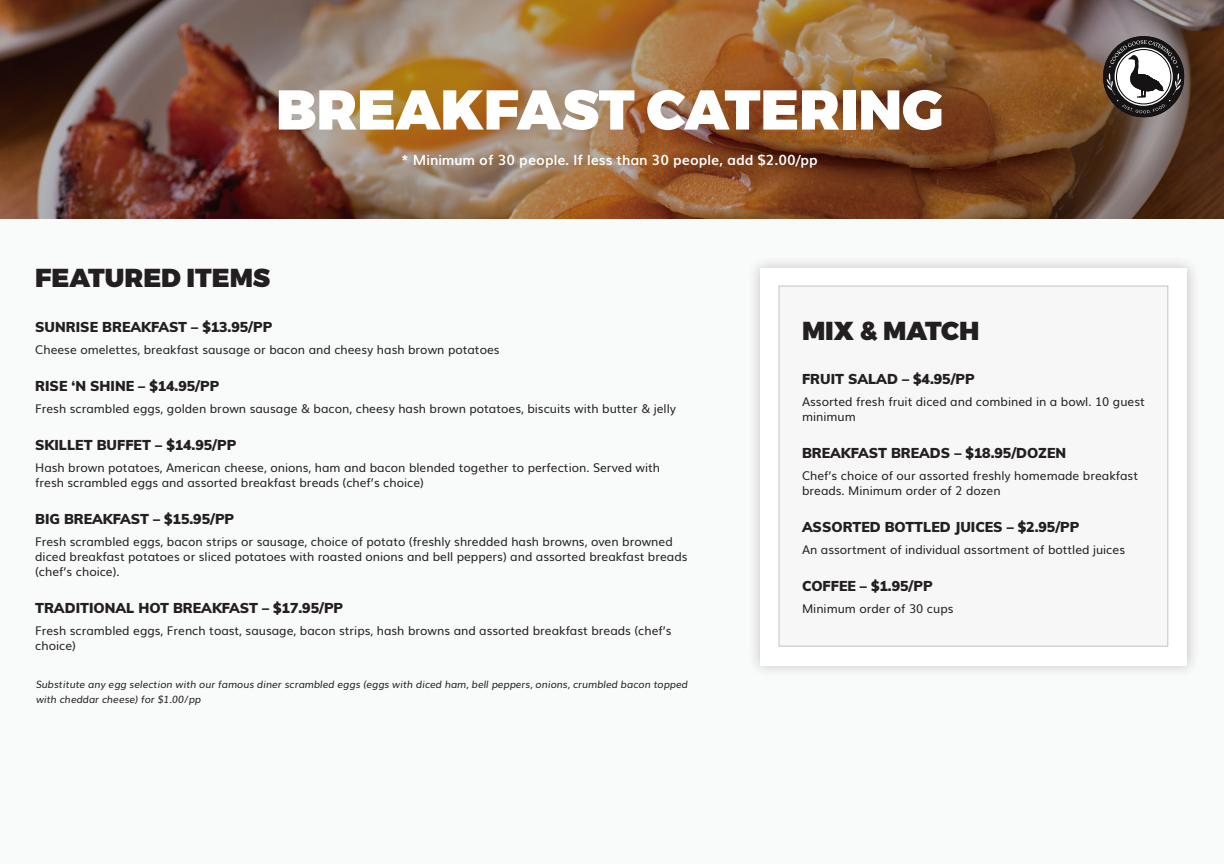
<style>
.page{position:relative;width:1224px;height:864px;background:#f9fafa}
.page>*{position:absolute;margin:0;border:0;box-sizing:border-box;transform-origin:0 0}
.t1{font:900 56px "Montserrat";color:#fff}
.t2{font:900 26px "Montserrat";color:#231f20}
.t3{font:900 14px "Muli";color:#231f20}
.t4{font:700 14px "Muli";color:#fff}
.t5{font:12px/15px "Muli";color:#231f20}
.t6{font:italic 10px/15px "Muli";color:#231f20}
</style>
<div class="page">
<div style="left:747px;top:255px;width:453px;height:424px;background:#231f20;opacity:.25"></div>
<div style="left:760px;top:268px;width:427px;height:398px;background:#fff"></div>
<div style="left:779px;top:286px;width:389px;height:360px;background:#f7f7f8;border:1px solid #c6c3c4"></div>
<img style="left:0;top:0;width:1224px;height:219px">
<svg style="left:1103px;top:36px;width:81px;height:81px"></svg>
<svg style="left:1133px;top:66px;width:28px;height:28px"></svg>
<svg style="left:1135px;top:68px;width:24px;height:24px"></svg>
<h1 class="t1" style="left:276px;top:75px;width:669px">BREAKFAST CATERING</h1>
<p class="t4" style="left:402px;top:149px;width:418px">* Minimum of 30 people. If less than 30 people, add $2.00/pp</p>
<h2 class="t2" style="left:35px;top:261px;width:237px">FEATURED ITEMS</h2>
<p class="t3" style="left:35px;top:317px;width:239px">SUNRISE BREAKFAST – $13.95/PP</p>
<h2 class="t2" style="left:802px;top:314px;width:179px">MIX &amp; MATCH</h2>
<p class="t5" style="left:35px;top:342px;width:466px">Cheese omelettes, breakfast sausage or bacon and cheesy hash brown potatoes</p>
<p class="t3" style="left:35px;top:376px;width:186px">RISE ‘N SHINE – $14.95/PP</p>
<p class="t5" style="left:35px;top:400px;width:642px">Fresh scrambled eggs, golden brown sausage &amp; bacon, cheesy hash brown potatoes, biscuits with butter &amp; jelly</p>
<p class="t3" style="left:35px;top:435px;width:203px">SKILLET BUFFET – $14.95/PP</p>
<p class="t5" style="left:35px;top:459px;width:626px">Hash brown potatoes, American cheese, onions, ham and bacon blended together to perfection. Served with fresh scrambled eggs and assorted breakfast breads (chef’s choice)</p>
<p class="t3" style="left:35px;top:509px;width:200px">BIG BREAKFAST – $15.95/PP</p>
<p class="t5" style="left:35px;top:533px;width:654px">Fresh scrambled eggs, bacon strips or sausage, choice of potato (freshly shredded hash browns, oven browned diced breakfast potatoes or sliced potatoes with roasted onions and bell peppers) and assorted breakfast breads (chef’s choice).</p>
<p class="t3" style="left:35px;top:597px;width:310px">TRADITIONAL HOT BREAKFAST – $17.95/PP</p>
<p class="t5" style="left:35px;top:622px;width:638px">Fresh scrambled eggs, French toast, sausage, bacon strips, hash browns and assorted breakfast breads (chef’s choice)</p>
<p class="t3" style="left:802px;top:368px;width:174px">FRUIT SALAD – $4.95/PP</p>
<p class="t5" style="left:802px;top:393px;width:344px">Assorted fresh fruit diced and combined in a bowl. 10 guest minimum</p>
<p class="t3" style="left:802px;top:442px;width:266px">BREAKFAST BREADS – $18.95/DOZEN</p>
<p class="t5" style="left:802px;top:467px;width:338px">Chef’s choice of our assorted freshly homemade breakfast breads. Minimum order of 2 dozen</p>
<p class="t3" style="left:802px;top:516px;width:279px">ASSORTED BOTTLED JUICES – $2.95/PP</p>
<p class="t5" style="left:802px;top:541px;width:325px">An assortment of individual assortment of bottled juices</p>
<p class="t3" style="left:802px;top:575px;width:132px">COFFEE – $1.95/PP</p>
<p class="t5" style="left:802px;top:600px;width:153px">Minimum order of 30 cups</p>
<p class="t6" style="left:36px;top:676px;width:653px">Substitute any egg selection with our famous diner scrambled eggs (eggs with diced ham, bell peppers, onions, crumbled bacon topped with cheddar cheese) for $1.00/pp</p>
</div>
